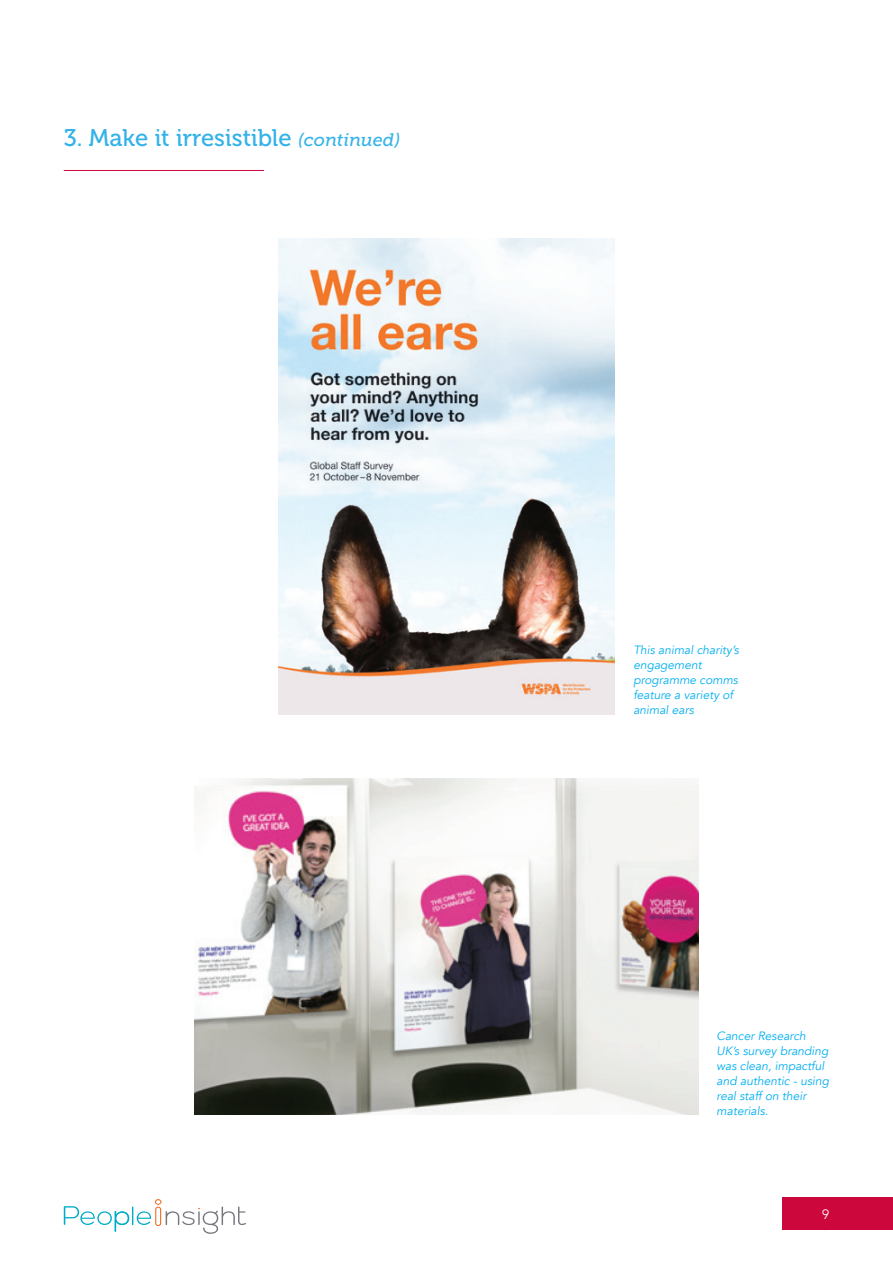
<style>
.page{position:relative;width:893px;height:1263px;background:#fff}
.page>*{position:absolute;margin:0;border:0;box-sizing:border-box;transform-origin:0 0}
.h1_blue_16_20{font:24px "Museo 500";color:#33b2e9}
.body_10_14{font:italic 12px/15px "Avenir";color:#00aeef}
.t1{font:300 10.5px "Avenir";color:#fff}
.s1{font-family:"Museo Slab 500";font-style:italic;font-size:18px}
.s2{font-size:13.5px}
</style>
<div class="page">
<div style="left:782px;top:1197px;width:111px;height:33px;background:#cc073c"></div>
<svg style="left:64px;top:1199px;width:182px;height:35px"></svg>
<hr style="left:64px;top:170px;width:200px;height:1px;background:#cc073c">
<img style="left:278px;top:239px;width:337px;height:475px">
<img style="left:194px;top:778px;width:505px;height:337px">
<p class="h1_blue_16_20" style="left:64px;top:124px;width:338px">3. Make it irresistible <span class="s1">(continued)</span></p>
<p class="body_10_14" style="left:633px;top:642px;width:107px">This animal charity’s engagement programme comms feature a variety of animal ears</p>
<p class="body_10_14" style="left:717px;top:1028px;width:114px">Cancer Research<br>UK’s survey branding was clean, impactful and authentic - using real staff on their materials.</p>
<p class="t1" style="left:821px;top:1211px;width:12px">0 9<span class="s2">9</span></p>
</div>
